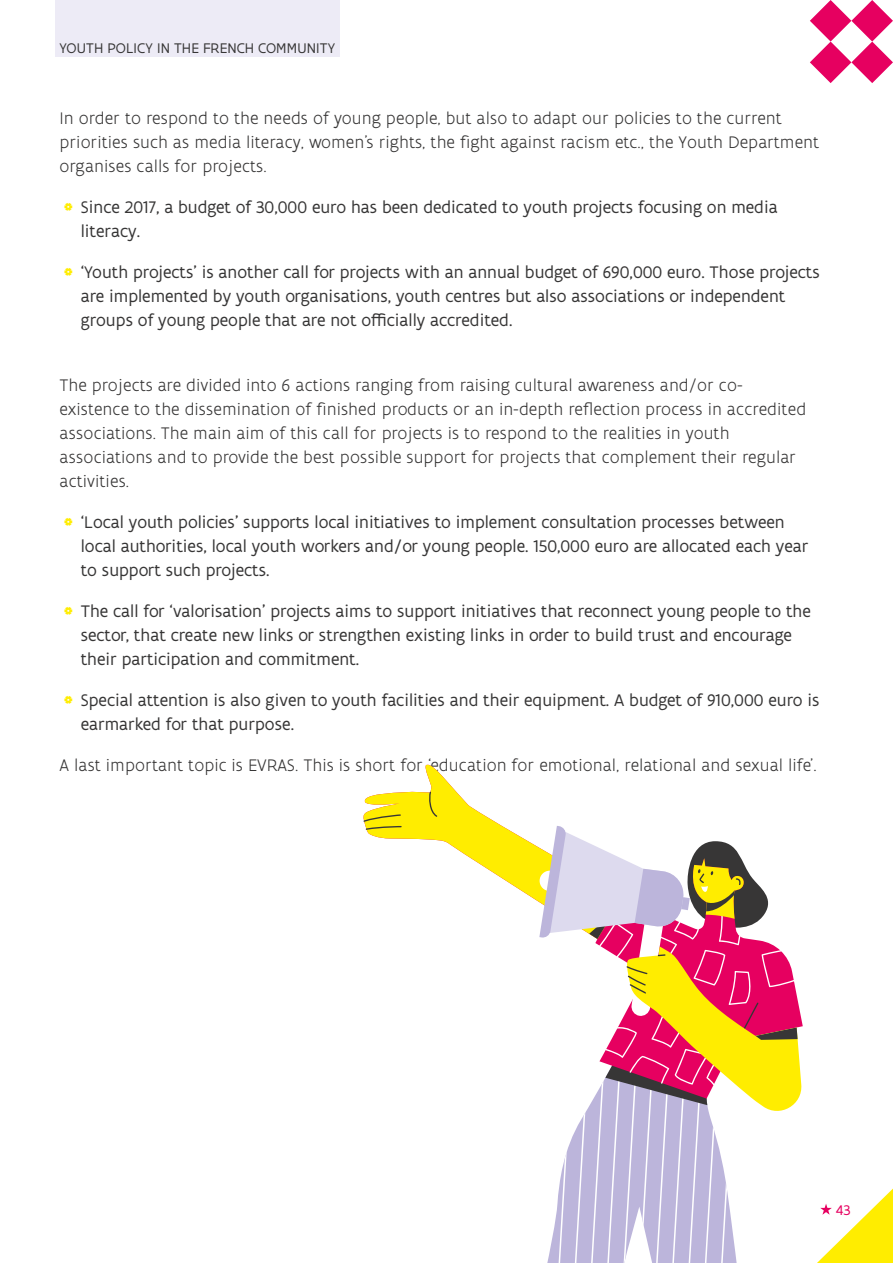
<style>
.page{position:relative;width:893px;height:1263px;background:#fff}
.page>*{position:absolute;margin:0;border:0;box-sizing:border-box;transform-origin:0 0}
.t1{font:18px/24px "Flanders Art Sans";color:#373636}
.t2{font:300 18px/24px "Flanders Art Sans";color:#373636}
.t3{font:15px "Flanders Art Sans";letter-spacing:.01em;color:#373636}
.t4{font:15px "Flanders Art Sans";color:#e60060}
.s1{font-weight:900;color:#ffed00}
</style>
<div class="page">
<div style="left:55px;top:0;width:285px;height:56px;background:#edebf6"></div>
<svg style="left:810px;top:0;width:83px;height:83px"></svg>
<svg style="left:364px;top:764px;width:175px;height:138px"></svg>
<svg style="left:428px;top:792px;width:9px;height:25px"></svg>
<svg style="left:363px;top:814px;width:39px;height:16px"></svg>
<svg style="left:539px;top:826px;width:264px;height:437px"></svg>
<svg style="left:817px;top:1188px;width:76px;height:75px"></svg>
<p class="t3" style="left:60px;top:39px;width:277px">YOUTH POLICY IN THE FRENCH COMMUNITY</p>
<p class="t2" style="left:60px;top:106px;width:761px">In order to respond to the needs of young people, but also to adapt our policies to the current priorities such as media literacy, women’s rights, the fight against racism etc., the Youth Department organises calls for projects.</p>
<p class="t1" style="left:81px;top:195px;width:698px;text-indent:-17px"><span class="s1">*</span> Since 2017, a budget of 30,000 euro has been dedicated to youth projects focusing on media literacy.</p>
<p class="t1" style="left:81px;top:260px;width:740px;text-indent:-17px"><span class="s1">*</span> ‘Youth projects’ is another call for projects with an annual budget of 690,000 euro. Those projects are implemented by youth organisations, youth centres but also associations or independent groups of young people that are not officially accredited.</p>
<p class="t2" style="left:60px;top:373px;width:748px">The projects are divided into 6 actions ranging from raising cultural awareness and/or co&shy;existence to the dissemination of finished products or an in-depth reflection process in accredited associations. The main aim of this call for projects is to respond to the realities in youth associations and to provide the best possible support for projects that complement their regular activities.</p>
<p class="t1" style="left:81px;top:510px;width:729px;text-indent:-17px"><span class="s1">*</span> ‘Local youth policies’ supports local initiatives to implement consultation processes between local authorities, local youth workers and/or young people. 150,000 euro are allocated each year to support such projects.</p>
<p class="t1" style="left:81px;top:599px;width:731px;text-indent:-17px"><span class="s1">*</span> The call for ‘valorisation’ projects aims to support initiatives that reconnect young people to the sector, that create new links or strengthen existing links in order to build trust and encourage their participation and commitment.</p>
<p class="t1" style="left:81px;top:688px;width:740px;text-indent:-17px"><span class="s1">*</span> Special attention is also given to youth facilities and their equipment. A budget of 910,000 euro is earmarked for that purpose.</p>
<p class="t2" style="left:60px;top:753px;width:759px">A last important topic is EVRAS. This is short for ‘education for emotional, relational and sexual life’.</p>
<p class="t4" style="left:836px;top:1200px;width:16px">43</p>
</div>
